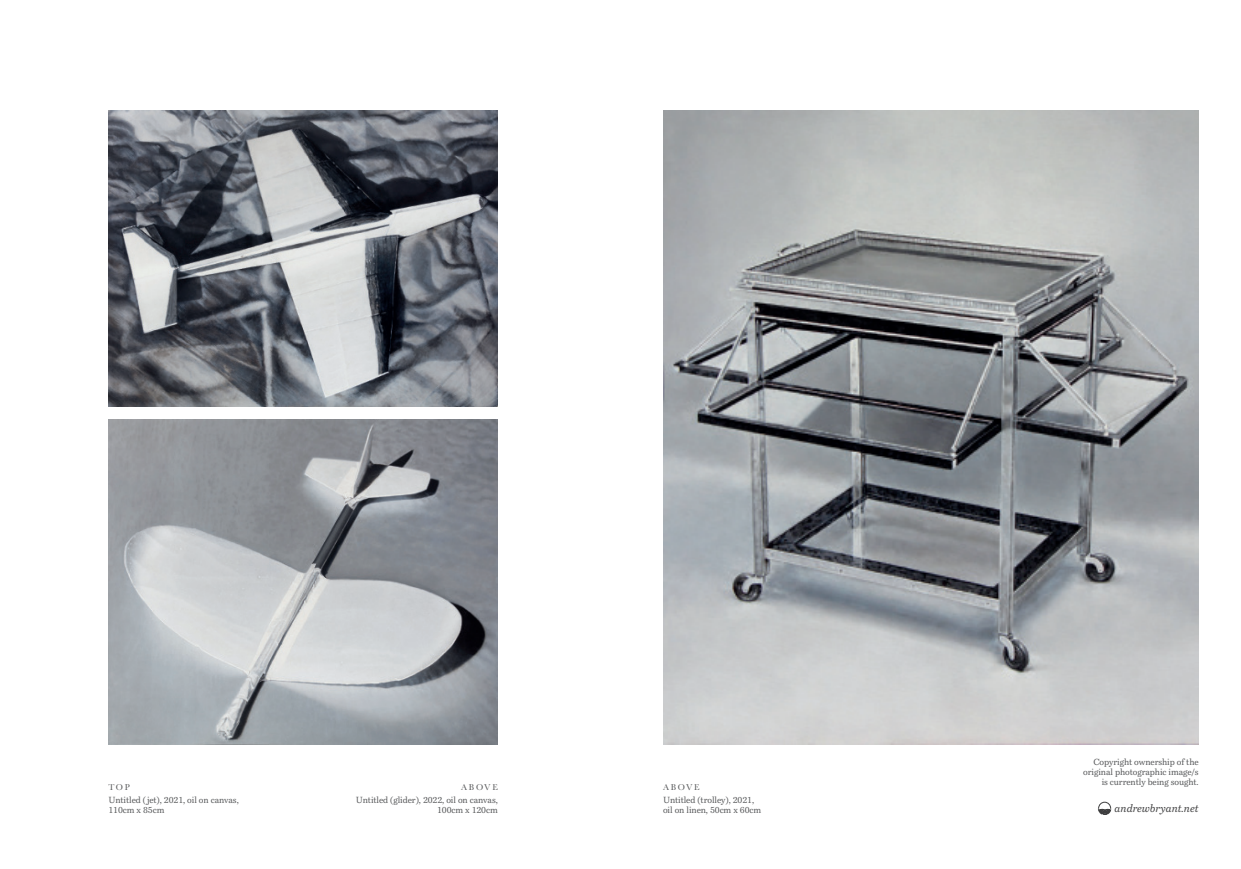
<style>
.page{position:relative;width:1241px;height:869px;background:#fff}
.page>*{position:absolute;margin:0;border:0;box-sizing:border-box;transform-origin:0 0}
.t1{font:italic 10.62px "Bressay";color:#3e3e3f}
.t2{font:8.75px/10px "Bressay";letter-spacing:-.01em;color:#545557}
.t3{font:8.75px "Baskerville";letter-spacing:.2em;color:#545557}
.s1{font-family:"Baskerville"}
</style>
<div class="page">
<img style="left:663px;top:110px;width:535px;height:634px">
<img style="left:108px;top:110px;width:390px;height:296px">
<img style="left:108px;top:419px;width:390px;height:325px">
<svg style="left:1098px;top:801px;width:13px;height:13px"></svg>
<p class="t2" style="left:108px;top:780px;width:132px;line-height:12.5px"><span class="s1">TOP<br></span>Untitled (jet), 2021, oil on canvas,</p>
<p class="t2" style="left:108px;top:804px;width:57px">110cm x 85cm</p>
<p class="t2" style="left:356px;top:780px;width:143px;line-height:12.5px;text-align:right"><span class="s1">ABOVE<br></span>Untitled (glider), 2022, oil on canvas,</p>
<p class="t2" style="left:437px;top:804px;width:62px">100cm x 120cm</p>
<p class="t3" style="left:663px;top:781px;width:38px">ABOVE</p>
<p class="t2" style="left:663px;top:794px;width:100px">Untitled (trolley), 2021, oil on linen, 50cm x 60cm</p>
<p class="t2" style="left:1082px;top:756px;width:117px;text-align:right">Copyright ownership of the original photographic image/s is currently being sought.</p>
<p class="t1" style="left:1114px;top:801px;width:85px">andrewbryant.net</p>
</div>
